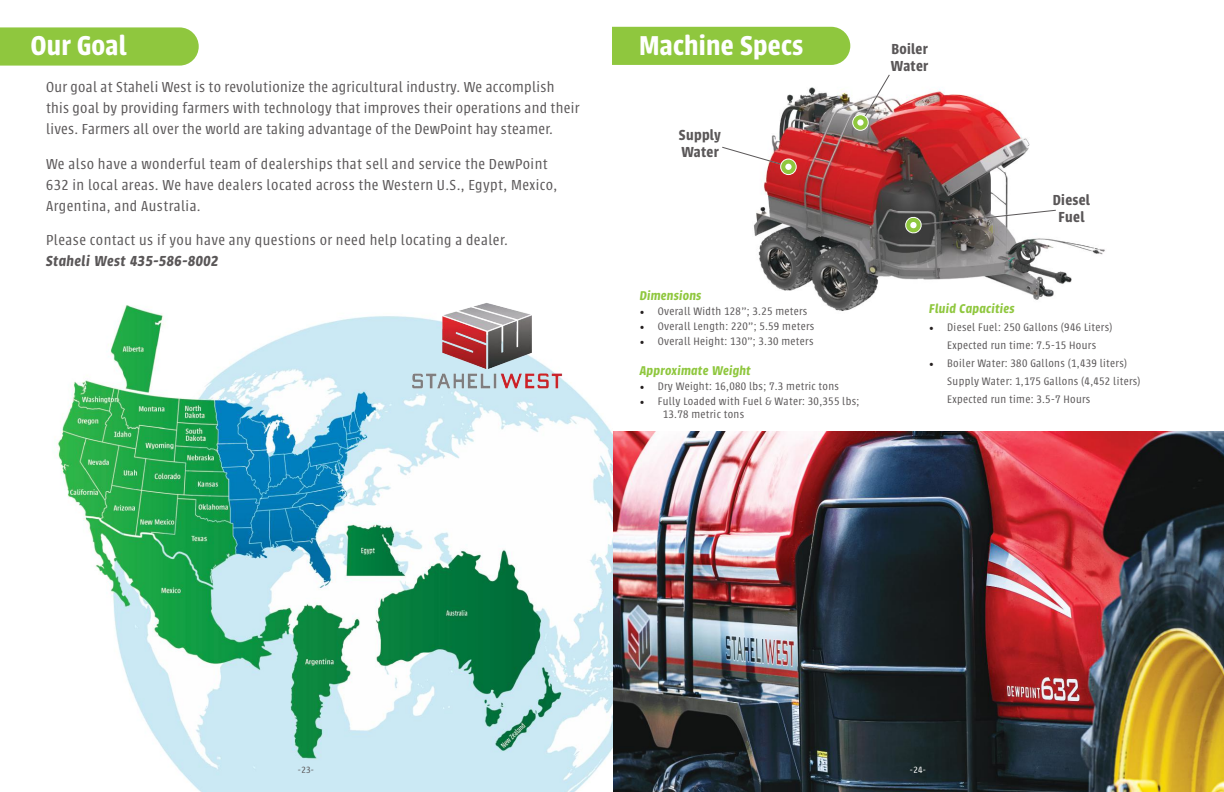
<style>
.page{position:relative;width:1224px;height:792px;background:#fff}
.page>*{position:absolute;margin:0;border:0;box-sizing:border-box;transform-origin:0 0}
.t1{font:600 30px "Urbana";letter-spacing:.01em;color:#fff}
.t2{font:300 16px/21px "Urbana";letter-spacing:.02em;color:#5a5758}
.t3{font:600 16px/17px "Urbana";letter-spacing:.02em;color:#5a5758}
.t4{font:italic 600 16px "Urbana";letter-spacing:.03em;color:#5a5758}
.t5{font:italic 600 14px "Urbana";letter-spacing:.02em;color:#8fc73e}
.t6{font:300 12px/18px "Urbana";letter-spacing:.03em;color:#5a5758}
.t7{font:300 10px "Urbana";color:#5a5758}
.t8{font:300 10px "Urbana";color:#fff}
.s1{font-family:"Minion Pro";font-weight:400;color:#241f1f}
</style>
<div class="page">
<img style="left:753px;top:33px;width:352px;height:278px">
<img style="left:613px;top:431px;width:611px;height:361px">
<img style="left:56px;top:305px;width:557px;height:487px">
<svg style="left:0;top:27px;width:199px;height:39px;background:#93c946"></svg>
<div style="left:586px;top:27px;width:264px;height:38px;background:#8fc73e;border-radius:19px"></div>
<div style="left:578px;top:22px;width:34px;height:49px;background:#fff"></div>
<svg style="left:722px;top:146px;width:70px;height:22px"></svg>
<svg style="left:861px;top:74px;width:29px;height:48px"></svg>
<svg style="left:781px;top:159px;width:15px;height:16px"></svg>
<div style="left:780px;top:159px;width:17px;height:16px;border:1px solid #fff;border-radius:50%"></div>
<div style="left:785px;top:164px;width:7px;height:6px;background:#fff;border-radius:50%"></div>
<div style="left:853px;top:115px;width:15px;height:15px;background:#8fc73e;border-radius:50%"></div>
<div style="left:852px;top:114px;width:17px;height:17px;border:1px solid #fff;border-radius:50%"></div>
<svg style="left:857px;top:119px;width:7px;height:7px"></svg>
<svg style="left:905px;top:209px;width:152px;height:25px"></svg>
<img style="left:403px;top:303px;width:165px;height:96px">
<h1 class="t1" style="left:31px;top:28px;width:97px">Our Goal</h1>
<h1 class="t1" style="left:639px;top:28px;width:166px">Machine Specs</h1>
<p class="t2" style="left:46px;top:77px;width:535px">Our goal at Staheli West is to revolutionize the agricultural industry. We accomplish this goal by providing farmers with technology that improves their operations and their lives. Farmers all over the world are taking advantage of the DewPoint hay steamer.</p>
<p class="t2" style="left:46px;top:153px;width:513px">We also have a wonderful team of dealerships that sell and service the DewPoint<br>632 in local areas. We have dealers located across the Western U.S., Egypt, Mexico,<br>Argentina, and Australia.</p>
<p class="t2" style="left:46px;top:230px;width:463px">Please contact us if you have any questions or need help locating a dealer.</p>
<p class="t4" style="left:46px;top:252px;width:174px">Staheli West 435-586-8002</p>
<p class="t3" style="left:679px;top:127px;width:44px">Supply<br>Water</p>
<p class="t5" style="left:640px;top:288px;width:63px">Dimensions</p>
<p class="t6" style="left:640px;top:302px;width:169px"><span class="s1">•</span> Overall Width 128”; 3.25 meters</p>
<p class="t6" style="left:640px;top:317px;width:176px"><span class="s1">•</span> Overall Length: 220”; 5.59 meters</p>
<p class="t6" style="left:640px;top:332px;width:175px"><span class="s1">•</span> Overall Height: 130”; 3.30 meters</p>
<p class="t5" style="left:640px;top:363px;width:113px">Approximate Weight</p>
<p class="t6" style="left:640px;top:377px;width:201px"><span class="s1">•</span> Dry Weight: 16,080 lbs; 7.3 metric tons</p>
<p class="t6" style="left:663px;top:395px;width:198px;line-height:13px;text-indent:-23px"><span class="s1">•</span> Fully Loaded with Fuel &amp; Water: 30,355 lbs;<br>13.78 metric tons</p>
<p class="t3" style="left:891px;top:41px;width:39px">Boiler<br>Water</p>
<p class="t3" style="left:1053px;top:191px;width:39px;text-align:center">Diesel<br>Fuel</p>
<p class="t5" style="left:929px;top:301px;width:87px">Fluid Capacities</p>
<p class="t6" style="left:929px;top:319px;width:185px;text-align:center"><span class="s1">•</span> Diesel Fuel: 250 Gallons (946 Liters)<br>Expected run time: 7.5-15 Hours</p>
<p class="t6" style="left:947px;top:355px;width:195px;text-indent:-18px"><span class="s1">•</span> Boiler Water: 380 Gallons (1,439 liters)<br>Supply Water: 1,175 Gallons (4,452 liters)<br>Expected run time: 3.5-7 Hours</p>
<p class="t7" style="left:298px;top:764px;width:18px">-23-</p>
<p class="t8" style="left:910px;top:764px;width:18px">-24-</p>
</div>
